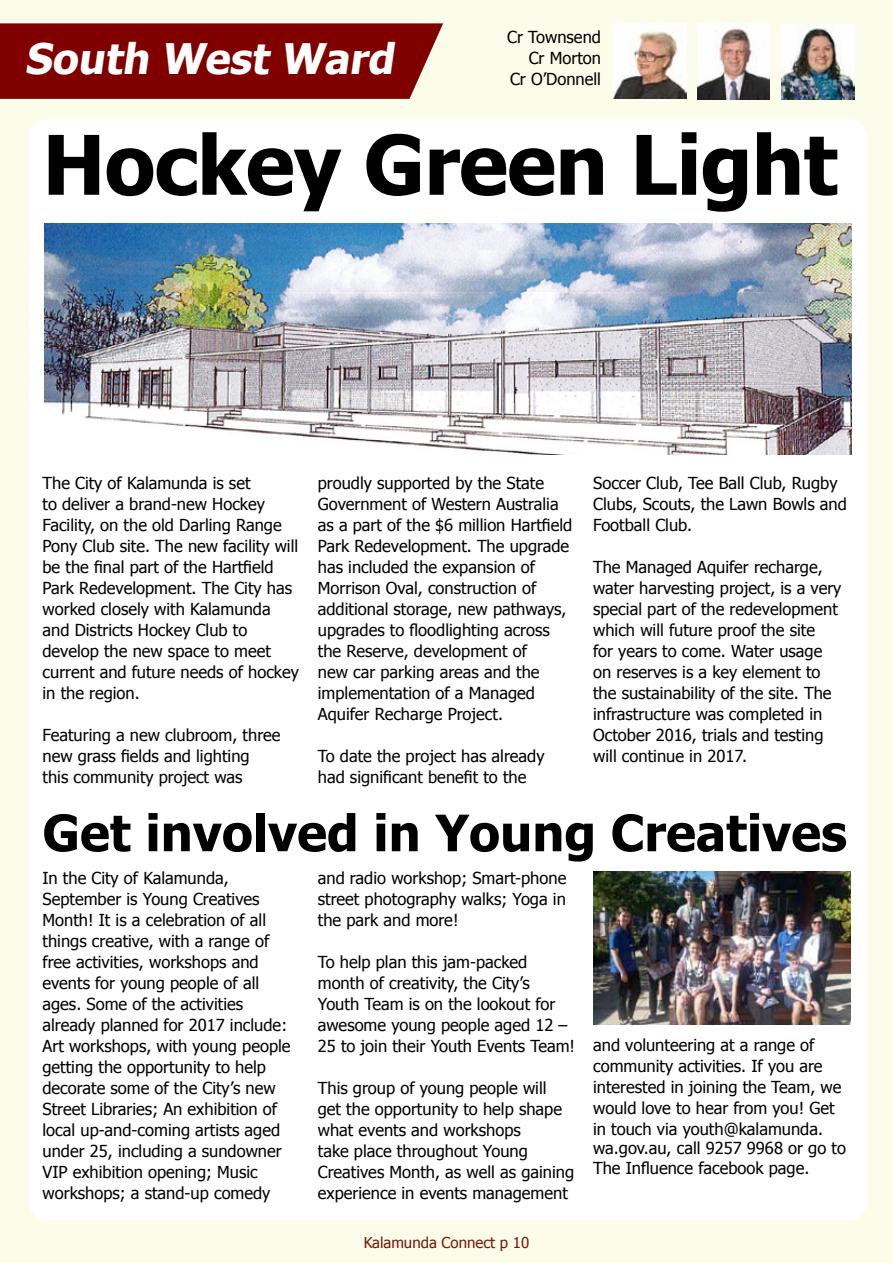
<style>
.page{position:relative;width:893px;height:1263px;background:#fcfcea}
.page>*{position:absolute;margin:0;border:0;box-sizing:border-box;transform-origin:0 0}
.t1{font:700 82.35px "Tahoma";letter-spacing:-.01em;color:#000}
.t2{font:700 50.25px "Tahoma";color:#000}
.t3{font:700 42px "Tahoma";color:#fff}
.t4{font:16.5px/21px "Tahoma";color:#000}
.t5{font:15px "Tahoma";color:#7a1602}
</style>
<div class="page">
<div style="left:29px;top:119px;width:838px;height:1101px;background:#fff;border-radius:18px"></div>
<div style="left:0;top:23px;width:443px;height:76px;background:#800000"></div>
<img style="left:613px;top:24px;width:73px;height:75px">
<img style="left:697px;top:24px;width:73px;height:75px">
<img style="left:781px;top:24px;width:73px;height:76px">
<img style="left:45px;top:223px;width:806px;height:232px">
<img style="left:593px;top:871px;width:257px;height:153px">
<h3 class="t3" style="left:25px;top:29px;width:378px">South West Ward</h3>
<p class="t4" style="left:507px;top:26px;width:95px;text-align:right">Cr Townsend<br>Cr Morton<br>Cr O’Donnell</p>
<h1 class="t1" style="left:43px;top:107px;width:797px">Hockey Green Light</h1>
<p class="t4" style="left:43px;top:471px;width:258px">The City of Kalamunda is set<br>to deliver a brand-new Hockey<br>Facility, on the old Darling Range<br>Pony Club site. The new facility will be the final part of the Hartfield<br>Park Redevelopment. The City has worked closely with Kalamunda and Districts Hockey Club to develop the new space to meet current and future needs of hockey in the region.</p>
<p class="t4" style="left:43px;top:723px;width:240px">Featuring a new clubroom, three new grass fields and lighting<br>this community project was</p>
<p class="t4" style="left:318px;top:471px;width:256px">proudly supported by the State<br>Government of Western Australia as a part of the $6 million Hartfield<br>Park Redevelopment. The upgrade has included the expansion of<br>Morrison Oval, construction of additional storage, new pathways, upgrades to floodlighting across the Reserve, development of<br>new car parking areas and the implementation of a Managed<br>Aquifer Recharge Project.</p>
<p class="t4" style="left:318px;top:744px;width:228px">To date the project has already had significant benefit to the</p>
<p class="t4" style="left:593px;top:471px;width:255px">Soccer Club, Tee Ball Club, Rugby<br>Clubs, Scouts, the Lawn Bowls and<br>Football Club.</p>
<p class="t4" style="left:593px;top:555px;width:250px">The Managed Aquifer recharge, water harvesting project, is a very special part of the redevelopment which will future proof the site<br>for years to come. Water usage on reserves is a key element to the sustainability of the site. The infrastructure was completed in<br>October 2016, trials and testing will continue in 2017.</p>
<h2 class="t2" style="left:43px;top:798px;width:806px">Get involved in Young Creatives</h2>
<p class="t4" style="left:43px;top:867px;width:250px">In the City of Kalamunda,<br>September is Young Creatives<br>Month! It is a celebration of all things creative, with a range of free activities, workshops and events for young people of all ages. Some of the activities already planned for 2017 include:<br>Art workshops, with young people getting the opportunity to help decorate some of the City’s new<br>Street Libraries; An exhibition of local up-and-coming artists aged under 25, including a sundowner<br>VIP exhibition opening; Music workshops; a stand-up comedy</p>
<p class="t4" style="left:318px;top:867px;width:250px;text-align:justify">and radio workshop; Smart-phone street photography walks; Yoga in the park and more!</p>
<p class="t4" style="left:318px;top:951px;width:259px">To help plan this jam-packed month of creativity, the City’s<br>Youth Team is on the lookout for awesome young people aged 12 –<br>25 to join their Youth Events Team!</p>
<p class="t4" style="left:318px;top:1077px;width:258px">This group of young people will<br>get the opportunity to help shape what events and workshops<br>take place throughout Young<br>Creatives Month, as well as gaining experience in events management</p>
<p class="t5" style="left:364px;top:1232px;width:167px">Kalamunda Connect p 10</p>
<p class="t4" style="left:593px;top:1033px;width:254px;line-height:20.5px">and volunteering at a range of community activities. If you are interested in joining the Team, we would love to hear from you! Get in touch via youth@kalamunda. wa.gov.au, call 9257 9968 or go to<br>The Influence facebook page.</p>
</div>
